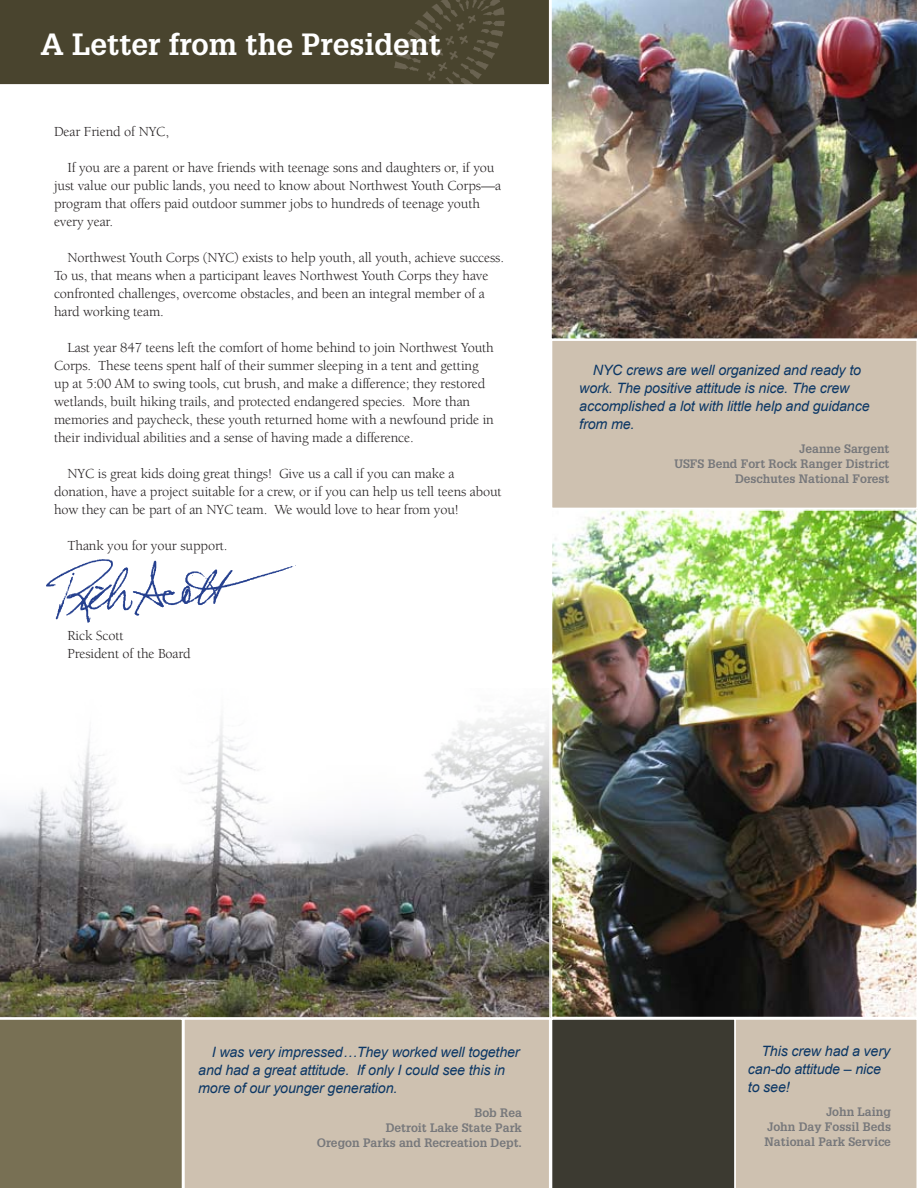
<style>
.page{position:relative;width:918px;height:1188px;background:#fff}
.page>*{position:absolute;margin:0;border:0;box-sizing:border-box;transform-origin:0 0}
.t1{font:700 30px "Glypha";color:#fff}
.t2{font:14.25px/18px "Berkeley";letter-spacing:-.01em;color:#231f20}
.t3{font:italic 14.25px/18px "Arial";letter-spacing:-.01em;color:#0c3765}
.t4{font:700 12px/15px "Glypha";color:#77787b;text-align:right}
</style>
<div class="page">
<svg style="left:0;top:714px;width:551px;height:304px"></svg>
<div style="left:0;top:1019px;width:182px;height:169px;background:#787054"></div>
<img style="left:551px;top:0;width:366px;height:339px">
<img style="left:554px;top:512px;width:361px;height:503px">
<div style="left:551px;top:509px;width:367px;height:509px;border:2px solid #fff"></div>
<div style="left:552px;top:340px;width:365px;height:168px;background:#cec1b0"></div>
<div style="left:551px;top:339px;width:367px;height:170px;border:2px solid #fff"></div>
<svg style="left:552px;top:1019px;width:365px;height:169px"></svg>
<div style="left:0;top:0;width:549px;height:85px;background:#49442e"></div>
<div style="left:184px;top:1019px;width:365px;height:169px;background:#cec1b0"></div>
<img style="left:46px;top:559px;width:250px;height:64px">
<h1 class="t1" style="left:40px;top:26px;width:402px">A Letter from the President</h1>
<p class="t2" style="left:54px;top:123px;width:117px">Dear Friend of NYC,</p>
<p class="t2" style="left:54px;top:159px;width:449px;text-indent:13px">If you are a parent or have friends with teenage sons and daughters or, if you just value our public lands, you need to know about Northwest Youth Corps—a program that offers paid outdoor summer jobs to hundreds of teenage youth every year.</p>
<p class="t2" style="left:54px;top:249px;width:452px;text-indent:13px">Northwest Youth Corps (NYC) exists to help youth, all youth, achieve success.<br>To us, that means when a participant leaves Northwest Youth Corps they have confronted challenges, overcome obstacles, and been an integral member of a hard working team.</p>
<p class="t2" style="left:54px;top:339px;width:441px;text-indent:13px">Last year 847 teens left the comfort of home behind to join Northwest Youth Corps. These teens spent half of their summer sleeping in a tent and getting up at 5:00 AM to swing tools, cut brush, and make a difference; they restored wetlands, built hiking trails, and protected endangered species. More than memories and paycheck, these youth returned home with a newfound pride in their individual abilities and a sense of having made a difference.</p>
<p class="t2" style="left:54px;top:465px;width:449px;text-indent:13px">NYC is great kids doing great things! Give us a call if you can make a donation, have a project suitable for a crew, or if you can help us tell teens about how they can be part of an NYC team. We would love to hear from you!</p>
<p class="t2" style="left:67px;top:537px;width:162px">Thank you for your support.</p>
<p class="t2" style="left:67px;top:627px;width:125px">Rick Scott<br>President of the Board</p>
<p class="t3" style="left:579px;top:362px;width:292px;text-indent:13px">NYC crews are well organized and ready to work. The positive attitude is nice. The crew accomplished a lot with little help and guidance from me.</p>
<p class="t4" style="left:674px;top:441px;width:217px">Jeanne Sargent<br>USFS Bend Fort Rock Ranger District<br>Deschutes National Forest</p>
<p class="t3" style="left:198px;top:1043px;width:323px;text-indent:13px">I was very impressed…They worked well together and had a great attitude. If only I could see this in more of our younger generation.</p>
<p class="t4" style="left:317px;top:1105px;width:207px">Bob Rea<br>Detroit Lake State Park<br>Oregon Parks and Recreation Dept.</p>
<p class="t3" style="left:748px;top:1042px;width:144px;text-indent:13px">This crew had a very can-do attitude – nice to see!</p>
<p class="t4" style="left:765px;top:1104px;width:128px;text-align:justify;text-indent:62px">John Laing John Day Fossil Beds National Park Service</p>
</div>
